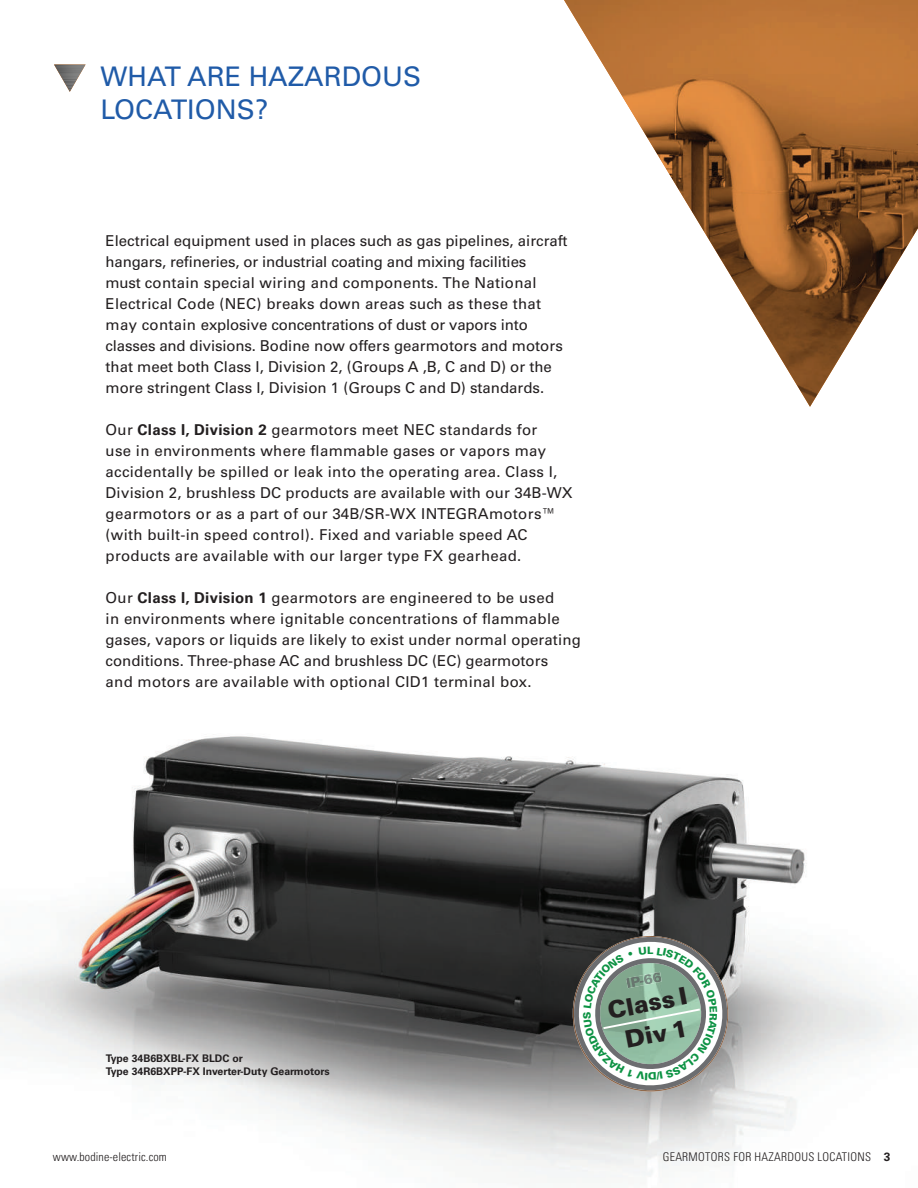
<style>
.page{position:relative;width:918px;height:1188px;background:#fff}
.page>*{position:absolute;margin:0;border:0;box-sizing:border-box;transform-origin:0 0}
.t1{font:27px/33px "Univers LT Pro 55 Roman";color:#205ba8}
.t2{font:900 24px "Univers";color:#231f20}
.t3{font:15px/21px "Univers LT Pro 55 Roman";letter-spacing:.02em;color:#231f20}
.t4{font:15px/21px "Univers LT Pro 55 Roman";color:#231f20}
.t5{font:300 condensed 12px "Univers LT Pro";letter-spacing:.025em;color:#231f20}
.t6{font:700 10.5px/12.6px "Univers LT Pro 65";color:#231f20}
.t7{font:900 10.2px "Univers";color:#0d9344}
.s1{font-family:"Univers LT Pro 65";font-weight:700}
.s2{font-family:"Univers LT Pro 65";font-weight:700;font-stretch:normal}
</style>
<div class="page">
<img style="left:0;top:736px;width:902px;height:442px">
<img style="left:564px;top:0;width:354px;height:407px">
<img style="left:54px;top:64px;width:32px;height:28px">
<svg style="left:567px;top:930px;width:167px;height:167px"></svg>
<h1 class="t1" style="left:101px;top:59px;width:322px">WHAT ARE HAZARDOUS<br>LOCATIONS?</h1>
<p class="t4" style="left:106px;top:230px;width:464px">Electrical equipment used in places such as gas pipelines, aircraft hangars, refineries, or industrial coating and mixing facilities<br>must contain special wiring and components. The National Electrical Code (NEC) breaks down areas such as these that may contain explosive concentrations of dust or vapors into classes and divisions. Bodine now offers gearmotors and motors that meet both Class I, Division 2, (Groups A ,B, C and D) or the more stringent Class I, Division 1 (Groups C and D) standards.</p>
<p class="t3" style="left:106px;top:419px;width:469px">Our <span class="s1">Class I, Division 2</span> gearmotors meet NEC standards for<br>use in environments where flammable gases or vapors may accidentally be spilled or leak into the operating area. Class I, Division 2, brushless DC products are available with our 34B-WX gearmotors or as a part of our 34B/SR-WX INTEGRAmotors™ (with built-in speed control). Fixed and variable speed AC products are available with our larger type FX gearhead.</p>
<p class="t3" style="left:106px;top:587px;width:477px">Our <span class="s1">Class I, Division 1</span> gearmotors are engineered to be used<br>in environments where ignitable concentrations of flammable gases, vapors or liquids are likely to exist under normal operating conditions. Three-phase AC and brushless DC (EC) gearmotors<br>and motors are available with optional CID1 terminal box.</p>
<p class="t6" style="left:106px;top:1052px;width:226px">Type 34B6BXBL-FX BLDC or<br>Type 34R6BXPP-FX Inverter-Duty Gearmotors</p>
<p class="t7" style="left:647px;top:944px;width:8px">L</p>
<h2 class="t2" style="left:605px;top:996px;width:82px;rotate:-11deg">Class I</h2>
<h2 class="t2" style="left:622px;top:1025px;width:65px;rotate:-11deg">Div 1</h2>
<p class="t5" style="left:53px;top:1148px;width:116px">www.bodine-electric.com</p>
<p class="t5" style="left:663px;top:1148px;width:229px">GEARMOTORS FOR HAZARDOUS LOCATIONS <span class="s2">3</span></p>
</div>
